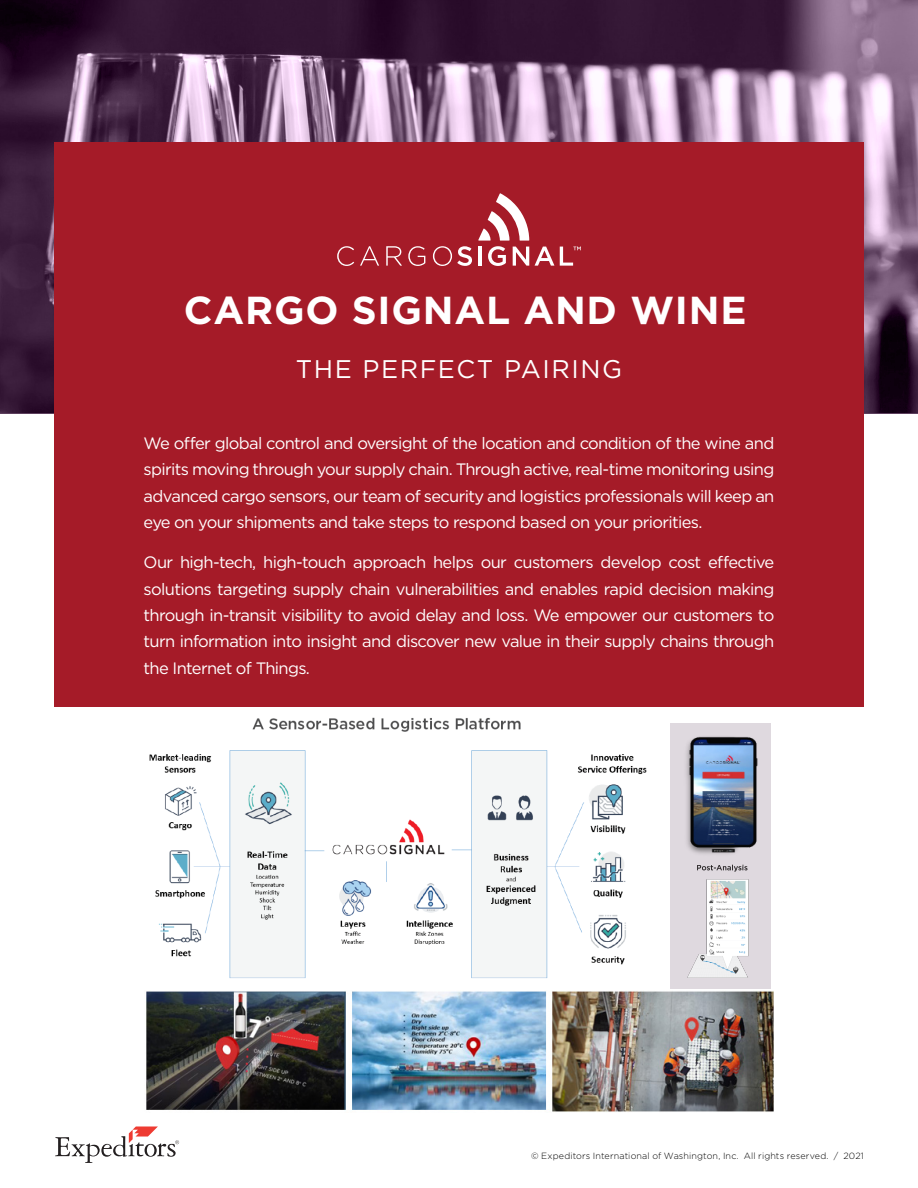
<style>
.page{position:relative;width:918px;height:1188px;background:#fff}
.page>*{position:absolute;margin:0;border:0;box-sizing:border-box;transform-origin:0 0}
.Body{font:700 39px "Gotham";letter-spacing:.02em;color:#fff}
.Body-2{font:25.5px "Gotham";letter-spacing:.06em;color:#fff}
.t1{font:16.5px/26.4px "Gotham";letter-spacing:-.04em;color:#fff;text-align:justify}
.t2{font:300 9px "Gotham";letter-spacing:.015em;color:#000}
</style>
<div class="page">
<div style="left:671px;top:724px;width:100px;height:265px;background:#dfd9df"></div>
<svg style="left:0;top:0;width:918px;height:414px;background:#6b4f6c"></svg>
<div style="left:54px;top:142px;width:810px;height:564px;background:#a51b28"></div>
<svg style="left:55px;top:1126px;width:124px;height:37px"></svg>
<img style="left:149px;top:717px;width:498px;height:262px">
<svg style="left:337px;top:246px;width:17px;height:20px"></svg>
<svg style="left:360px;top:246px;width:19px;height:20px"></svg>
<svg style="left:386px;top:246px;width:16px;height:20px"></svg>
<svg style="left:408px;top:246px;width:17px;height:20px"></svg>
<svg style="left:433px;top:246px;width:39px;height:20px"></svg>
<svg style="left:535px;top:247px;width:19px;height:19px"></svg>
<svg style="left:560px;top:247px;width:21px;height:19px"></svg>
<svg style="left:478px;top:193px;width:51px;height:73px"></svg>
<img style="left:687px;top:864px;width:62px;height:114px">
<img style="left:686px;top:736px;width:72px;height:118px">
<img style="left:146px;top:991px;width:627px;height:121px">
<p class="Body" style="left:184px;top:284px;width:564px">CARGO SIGNAL AND WINE</p>
<p class="Body-2" style="left:296px;top:353px;width:328px">THE PERFECT PAIRING</p>
<p class="t1" style="left:144px;top:430px;width:632px">We offer global control and oversight of the location and condition of the wine and spirits moving through your supply chain. Through active, real-time monitoring using advanced cargo sensors, our team of security and logistics professionals will keep an eye on your shipments and take steps to respond based on your priorities.</p>
<p class="t1" style="left:144px;top:549px;width:632px">Our high-tech, high-touch approach helps our customers develop cost effective solutions targeting supply chain vulnerabilities and enables rapid decision making through in-transit visibility to avoid delay and loss. We empower our customers to turn information into insight and discover new value in their supply chains through the Internet of Things.</p>
<p class="t2" style="left:531px;top:1150px;width:334px">© Expeditors International of Washington, Inc. All rights reserved. / 2021</p>
</div>
